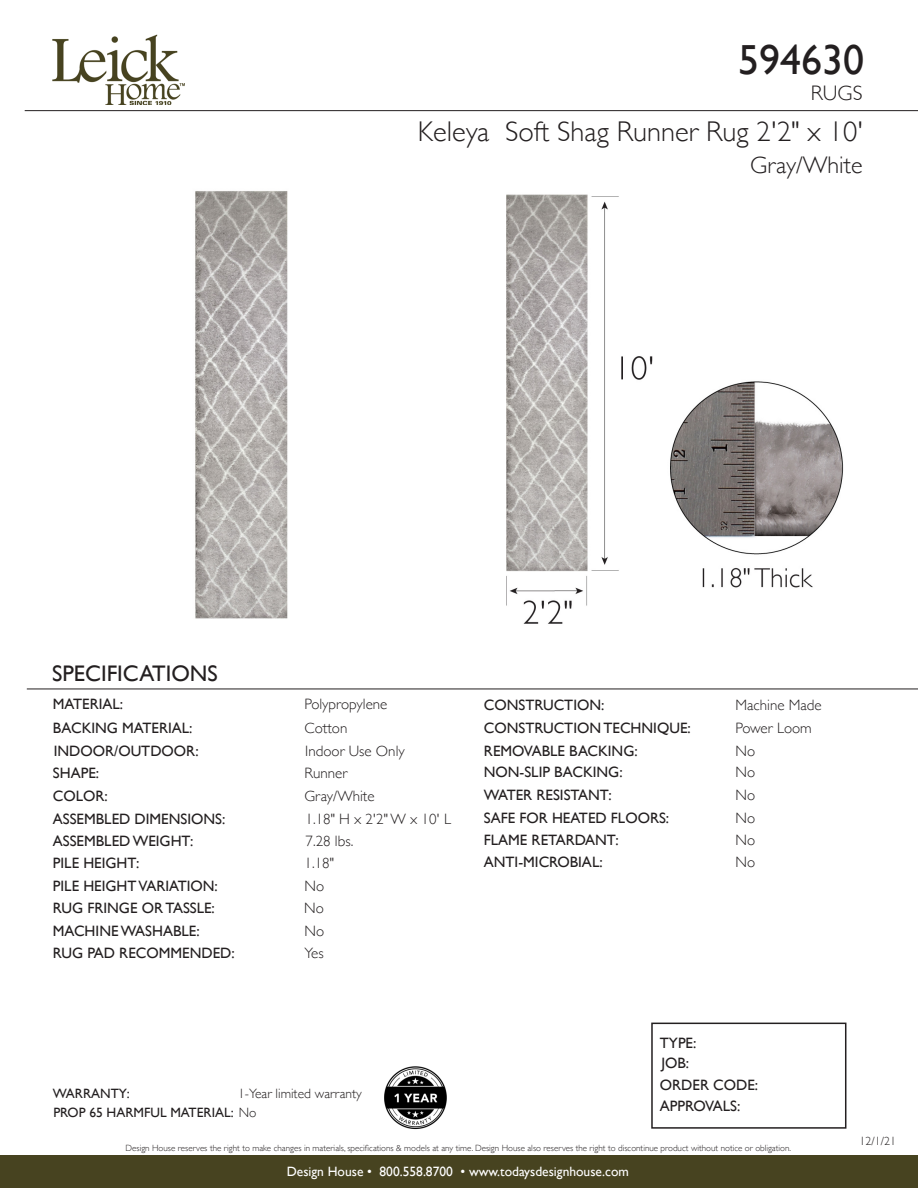
<style>
.page{position:relative;width:918px;height:1188px;background:#fff}
.page>*{position:absolute;margin:0;border:0;box-sizing:border-box;transform-origin:0 0}
.t1{font:42px "Gill Sans";color:#231f20}
.t2{font:300 28.5px "Gill Sans";color:#231f20}
.t3{font:300 24px "Gill Sans";color:#231f20}
.t4{font:22.5px "Gill Sans";color:#231f20}
.t5{font:300 21px "Gill Sans";color:#231f20}
.t6{font:15px/22.8px "Gill Sans";color:#231f20}
.t7{font:300 15px/22.8px "Gill Sans";color:#231f20}
.t8{font:13.5px "Gill Sans";color:#fff}
.t9{font:13.5px "Gill Sans";color:#231f20}
.t10{font:300 13.5px "Gill Sans";color:#231f20}
.t11{font:300 12px "Gill Sans";color:#231f20}
.t12{font:300 9px "Gill Sans";color:#231f20}
.s1{font-weight:300}
</style>
<div class="page">
<img style="left:670px;top:381px;width:174px;height:207px">
<div style="left:0;top:1156px;width:918px;height:32px;background:#474320"></div>
<img style="left:53px;top:34px;width:132px;height:71px">
<div style="left:651px;top:1023px;width:195px;height:106px;border:2px solid #231f20"></div>
<hr style="left:27px;top:689px;width:891px;height:1px;background:#231f20">
<img style="left:384px;top:1066px;width:63px;height:64px">
<hr style="left:25px;top:110px;width:893px;height:1px;background:#231f20">
<img style="left:506px;top:194px;width:147px;height:430px">
<img style="left:195px;top:191px;width:93px;height:428px">
<p class="t1" style="left:738px;top:35px;width:127px">594630</p>
<h2 class="t2" style="left:418px;top:110px;width:73px">Keleya</h2>
<h3 class="t5" style="left:811px;top:76px;width:53px">RUGS</h3>
<p class="t2" style="left:505px;top:110px;width:360px">Soft Shag Runner Rug 2'2" x 10'</p>
<h3 class="t3" style="left:750px;top:147px;width:114px">Gray/White</h3>
<h3 class="t4" style="left:52px;top:660px;width:167px">SPECIFICATIONS</h3>
<p class="t6" style="left:53px;top:693px;width:72px">MATERIAL:</p>
<p class="t7" style="left:305px;top:692px;width:84px">Polypropylene</p>
<p class="t6" style="left:484px;top:694px;width:122px">CONSTRUCTION:</p>
<p class="t7" style="left:735px;top:693px;width:88px">Machine Made</p>
<p class="t6" style="left:53px;top:716px;width:141px">BACKING MATERIAL:</p>
<p class="t7" style="left:305px;top:715px;width:44px">Cotton</p>
<p class="t6" style="left:484px;top:716px;width:208px">CONSTRUCTION TECHNIQUE:</p>
<p class="t7" style="left:735px;top:716px;width:78px">Power Loom</p>
<p class="t6" style="left:54px;top:739px;width:146px">INDOOR/OUTDOOR:</p>
<p class="t7" style="left:305px;top:739px;width:101px">Indoor Use Only</p>
<p class="t6" style="left:484px;top:739px;width:155px">REMOVABLE BACKING:</p>
<p class="t7" style="left:736px;top:739px;width:21px">No</p>
<p class="t6" style="left:53px;top:761px;width:48px">SHAPE:</p>
<p class="t7" style="left:305px;top:761px;width:44px">Runner</p>
<p class="t6" style="left:484px;top:761px;width:140px">NON-SLIP BACKING:</p>
<p class="t7" style="left:735px;top:760px;width:21px">No</p>
<p class="t6" style="left:53px;top:784px;width:57px">COLOR:</p>
<p class="t6" style="left:53px;top:807px;width:174px">ASSEMBLED DIMENSIONS:</p>
<p class="t6" style="left:53px;top:829px;width:142px">ASSEMBLED WEIGHT:</p>
<p class="t7" style="left:305px;top:784px;width:72px">Gray/White</p>
<p class="t7" style="left:306px;top:807px;width:147px">1.18" H x 2'2" W x 10' L</p>
<p class="t7" style="left:306px;top:829px;width:49px">7.28 lbs.</p>
<p class="t6" style="left:484px;top:784px;width:187px">WATER RESISTANT:<br>SAFE FOR HEATED FLOORS:</p>
<p class="t6" style="left:484px;top:829px;width:136px">FLAME RETARDANT:</p>
<p class="t7" style="left:735px;top:783px;width:21px">No<br>No</p>
<p class="t7" style="left:735px;top:828px;width:21px">No</p>
<p class="t6" style="left:53px;top:851px;width:88px">PILE HEIGHT:</p>
<p class="t7" style="left:305px;top:851px;width:31px">1.18"</p>
<p class="t6" style="left:484px;top:850px;width:120px">ANTI-MICROBIAL:</p>
<p class="t7" style="left:735px;top:850px;width:21px">No</p>
<p class="t6" style="left:53px;top:874px;width:166px">PILE HEIGHT VARIATION:</p>
<p class="t7" style="left:305px;top:874px;width:21px">No</p>
<p class="t6" style="left:53px;top:897px;width:163px">RUG FRINGE OR TASSLE:</p>
<p class="t7" style="left:304px;top:896px;width:21px">No</p>
<p class="t6" style="left:53px;top:919px;width:148px">MACHINE WASHABLE:</p>
<p class="t6" style="left:53px;top:941px;width:183px">RUG PAD RECOMMENDED:</p>
<p class="t7" style="left:305px;top:919px;width:21px">No</p>
<p class="t7" style="left:305px;top:941px;width:21px">Yes</p>
<p class="t9" style="left:53px;top:1085px;width:78px">WARRANTY:</p>
<p class="t10" style="left:238px;top:1083px;width:125px">1-Year limited warranty</p>
<p class="t9" style="left:53px;top:1105px;width:205px">PROP 65 HARMFUL MATERIAL: <span class="s1">No</span></p>
<p class="t6" style="left:660px;top:1033px;width:38px;line-height:19.5px">TYPE:<br>JOB:</p>
<p class="t6" style="left:660px;top:1075px;width:100px;line-height:21px">ORDER CODE:<br>APPROVALS:</p>
<p class="t12" style="left:126px;top:1141px;width:667px">Design House reserves the right to make changes in materials, specifications &amp; models at any time. Design House also reserves the right to discontinue product without notice or obligation.</p>
<p class="t8" style="left:287px;top:1164px;width:344px">Design House • 800.558.8700 • www.todaysdesignhouse.com</p>
<p class="t11" style="left:859px;top:1132px;width:38px">12/1/21</p>
</div>
